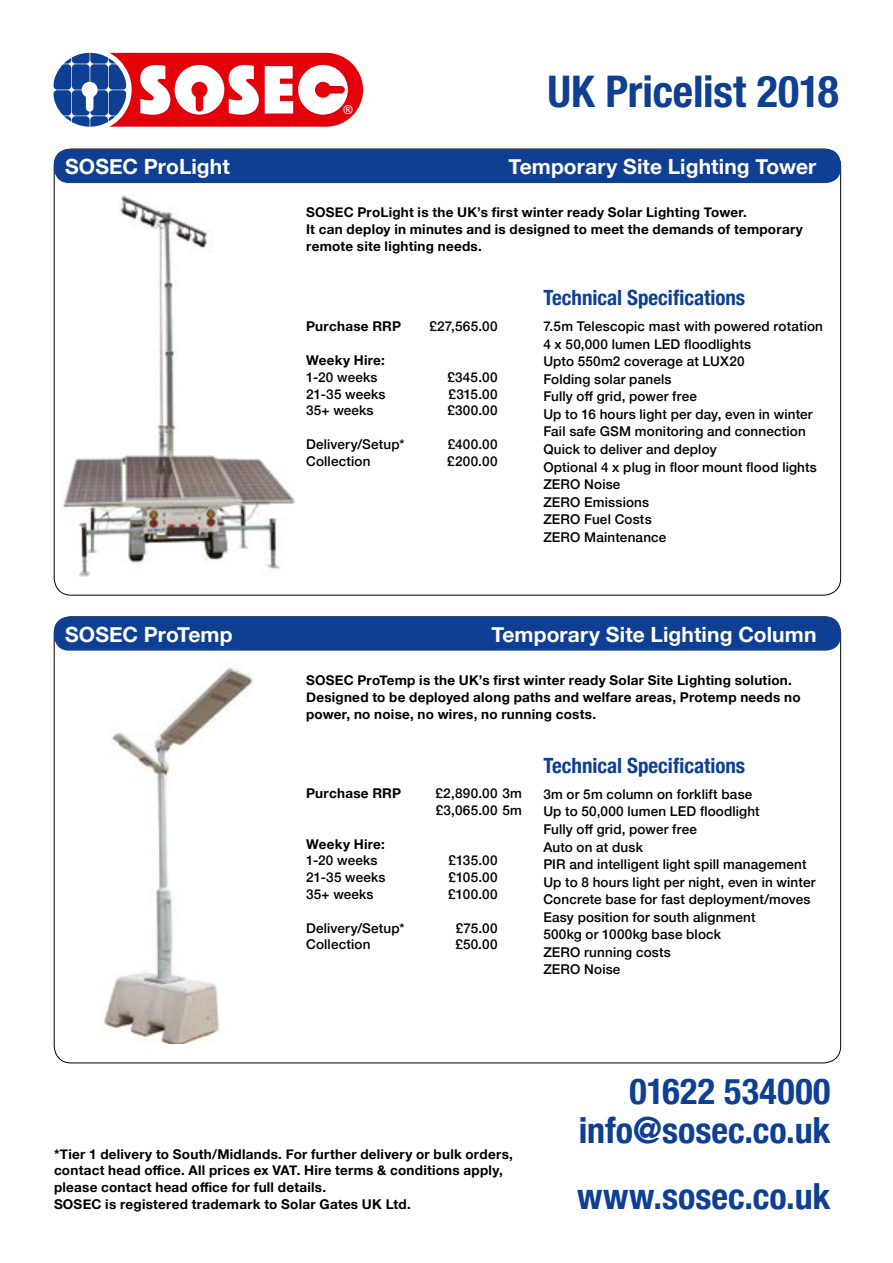
<style>
.page{position:relative;width:893px;height:1263px;background:#fff}
.page>*{position:absolute;margin:0;border:0;box-sizing:border-box;transform-origin:0 0}
.t1{font:700 condensed 43.8px "Helvetica Neue";letter-spacing:-.005em;color:#0f3f93}
.t2{font:700 condensed 36px/39.2px "Helvetica Neue";color:#0f3f93;text-align:right}
.t3{font:700 21px "Helvetica Neue";letter-spacing:.005em;color:#fff}
.t4{font:700 condensed 21px "Helvetica Neue";color:#0f3f93}
.t5{font:500 13.5px/17.5px "Helvetica Neue";letter-spacing:.01em;color:#000}
.t6{font:700 13.5px/16.8px "Helvetica Neue";letter-spacing:.02em;color:#000}
.t7{font:600 12.3px "Gill Sans";color:#fff}
</style>
<div class="page">
<img style="left:63px;top:193px;width:233px;height:383px">
<div style="left:50px;top:50px;width:316px;height:79px;background:#e3000b;border-radius:39px"></div>
<div style="left:48px;top:48px;width:320px;height:84px;border:5px solid #fff;border-radius:39px"></div>
<svg style="left:265px;top:66px;width:28px;height:47px"></svg>
<div style="left:298px;top:65px;width:50px;height:50px;background:#fff;border-radius:50%"></div>
<div style="left:322px;top:86px;width:23px;height:8px;background:#e3000b;border-radius:4px"></div>
<div style="left:315px;top:82px;width:16px;height:16px;background:#e3000b;border-radius:50%"></div>
<svg style="left:140px;top:64px;width:119px;height:51px"></svg>
<div style="left:48px;top:48px;width:84px;height:84px;border:5px solid #fff;border-radius:50%"></div>
<svg style="left:51px;top:51px;width:78px;height:78px;background:#6677ad"></svg>
<div style="left:86px;top:89px;width:7px;height:23px;background:#fff;border-radius:4px"></div>
<div style="left:82px;top:82px;width:16px;height:16px;background:#fff;border-radius:50%"></div>
<div style="left:54px;top:149px;width:787px;height:34px;background:#0f3f93;border-radius:15px"></div>
<div style="left:54px;top:617px;width:787px;height:34px;background:#0f3f93;border-radius:15px"></div>
<img style="left:103px;top:667px;width:150px;height:376px">
<p class="t7" style="left:343px;top:102px;width:11px">®</p>
<h1 class="t1" style="left:547px;top:65px;width:293px">UK Pricelist 2018</h1>
<h3 class="t3" style="left:65px;top:150px;width:166px">SOSEC ProLight</h3>
<h3 class="t3" style="left:509px;top:150px;width:309px">Temporary Site Lighting Tower</h3>
<p class="t6" style="left:306px;top:204px;width:498px">SOSEC ProLight is the UK’s first winter ready Solar Lighting Tower.<br>It can deploy in minutes and is designed to meet the demands of temporary remote site lighting needs.</p>
<h3 class="t4" style="left:543px;top:280px;width:203px">Technical Specifications</h3>
<p class="t5" style="left:543px;top:316px;width:281px">7.5m Telescopic mast with powered rotation<br>4 x 50,000 lumen LED floodlights<br>Upto 550m2 coverage at LUX20<br>Folding solar panels<br>Fully off grid, power free<br>Up to 16 hours light per day, even in winter<br>Fail safe GSM monitoring and connection<br>Quick to deliver and deploy<br>Optional 4 x plug in floor mount flood lights<br>ZERO Noise<br>ZERO Emissions<br>ZERO Fuel Costs<br>ZERO Maintenance</p>
<p class="t5" style="left:429px;top:317px;width:70px">£27,565.00</p>
<p class="t5" style="left:447px;top:368px;width:52px;line-height:16.8px;text-align:justify">£345.00 £315.00 £300.00</p>
<p class="t5" style="left:447px;top:435px;width:52px;line-height:16.8px">£400.00 £200.00</p>
<p class="t6" style="left:306px;top:319px;width:97px">Purchase RRP</p>
<p class="t6" style="left:306px;top:352px;width:80px">Weeky Hire:</p>
<p class="t5" style="left:306px;top:368px;width:81px;line-height:16.8px">1-20 weeks<br>21-35 weeks<br>35+ weeks</p>
<p class="t5" style="left:306px;top:435px;width:100px;line-height:16.8px">Delivery/Setup*<br>Collection</p>
<h3 class="t3" style="left:65px;top:618px;width:169px">SOSEC ProTemp</h3>
<h3 class="t3" style="left:491px;top:618px;width:327px">Temporary Site Lighting Column</h3>
<p class="t6" style="left:306px;top:672px;width:496px">SOSEC ProTemp is the UK’s first winter ready Solar Site Lighting solution.<br>Designed to be deployed along paths and welfare areas, Protemp needs no power, no noise, no wires, no running costs.</p>
<p class="t6" style="left:306px;top:785px;width:97px">Purchase RRP</p>
<p class="t6" style="left:306px;top:836px;width:80px">Weeky Hire:</p>
<p class="t5" style="left:306px;top:851px;width:81px;line-height:16.8px">1-20 weeks<br>21-35 weeks<br>35+ weeks</p>
<p class="t5" style="left:306px;top:918px;width:100px;line-height:16.8px">Delivery/Setup*<br>Collection</p>
<p class="t5" style="left:435px;top:784px;width:88px;line-height:16.8px">£2,890.00 3m £3,065.00 5m</p>
<p class="t5" style="left:448px;top:851px;width:51px;line-height:16.8px;text-align:justify">£135.00 £105.00 £100.00</p>
<p class="t5" style="left:455px;top:918px;width:44px;line-height:16.8px">£75.00 £50.00</p>
<h3 class="t4" style="left:543px;top:748px;width:203px">Technical Specifications</h3>
<p class="t5" style="left:543px;top:784px;width:274px">3m or 5m column on forklift base<br>Up to 50,000 lumen LED floodlight<br>Fully off grid, power free<br>Auto on at dusk<br>PIR and intelligent light spill management<br>Up to 8 hours light per night, even in winter<br>Concrete base for fast deployment/moves<br>Easy position for south alignment<br>500kg or 1000kg base block<br>ZERO running costs<br>ZERO Noise</p>
<p class="t6" style="left:54px;top:1146px;width:460px">*Tier 1 delivery to South/Midlands. For further delivery or bulk orders, contact head office. All prices ex VAT. Hire terms &amp; conditions apply, please contact head office for full details.<br>SOSEC is registered trademark to Solar Gates UK Ltd.</p>
<h2 class="t2" style="left:579px;top:1069px;width:253px">01622 534000 info@sosec.co.uk</h2>
<h2 class="t2" style="left:577px;top:1173px;width:255px">www.sosec.co.uk</h2>
</div>
